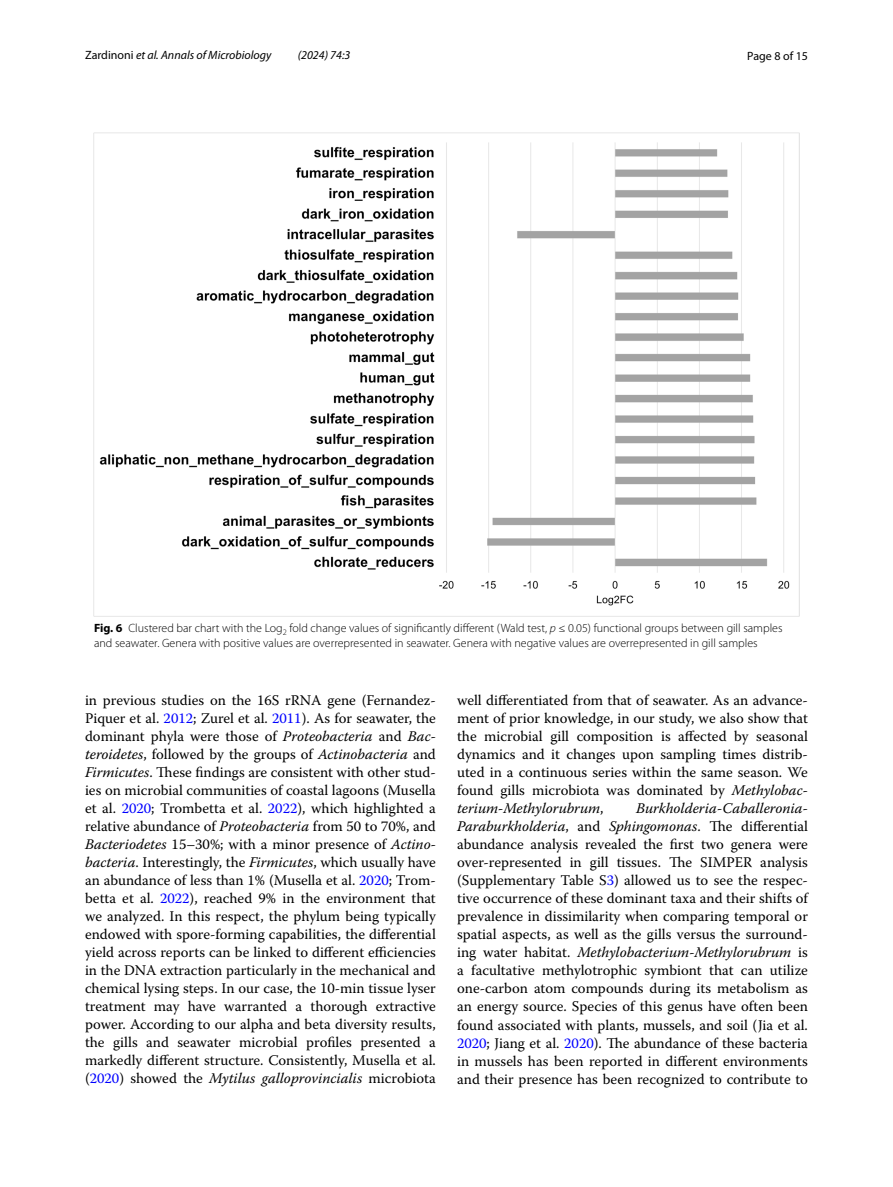
<style>
.page{position:relative;width:893px;height:1187px;background:#fff}
.page>*{position:absolute;margin:0;border:0;box-sizing:border-box;transform-origin:0 0}
.t1{font:14.7px/18px "Warnock Pro";color:#000;text-align:justify}
.t2{font:300 12px/15px "Myriad Pro";color:#000}
.t3{font:italic 12px "Myriad Pro";color:#000}
.t4{font:12px "Myriad Pro";color:#000}
.s1{font-style:normal}
.s2{font-weight:700}
.s3{font-style:italic}
.s4{color:#00f}
</style>
<div class="page">
<img style="left:93px;top:133px;width:707px;height:483px">
<p class="t3" style="left:85px;top:48px;width:188px"><span class="s1">Zardinoni</span> et al. Annals of Microbiology</p>
<p class="t3" style="left:298px;top:48px;width:54px">(2024) 74:3</p>
<p class="t4" style="left:747px;top:48px;width:62px">Page 8 of 15</p>
<p class="t2" style="left:94px;top:620px;width:690px"><span class="s2">Fig. 6</span> Clustered bar chart with the -Log<sub>2</sub> fold change values of significantly different (Wald test, <span class="s3">p</span> ≤ 0.05) functional groups between gill samples and seawater. Genera with positive values are overrepresented in seawater. Genera with negative values are overrepresented in gill samples</p>
<p class="t1" style="left:85px;top:691px;width:352px">in previous studies on the 16S rRNA gene (Fernandez-Piquer et al. <span class="s4">2012</span>; Zurel et al. <span class="s4">2011</span>). As for seawater, the dominant phyla were those of <span class="s3">Proteobacteria</span> and <span class="s3">Bac&shy;teroidetes</span>, followed by the groups of <span class="s3">Actinobacteria</span> and <span class="s3">Firmicutes</span>. These findings are consistent with other stud&shy;ies on microbial communities of coastal lagoons (Musella et al. <span class="s4">2020</span>; Trombetta et al. <span class="s4">2022</span>), which highlighted a relative abundance of <span class="s3">Proteobacteria</span> from 50 to 70%, and <span class="s3">Bacteriodetes</span> 15–30%; with a minor presence of <span class="s3">Actino&shy;bacteria</span>. Interestingly, the <span class="s3">Firmicutes</span>, which usually have an abundance of less than 1% (Musella et al. <span class="s4">2020</span>; Trom&shy;betta et al. <span class="s4">2022</span>), reached 9% in the environment that we analyzed. In this respect, the phylum being typically endowed with spore-forming capabilities, the differential yield across reports can be linked to different efficiencies in the DNA extraction particularly in the mechanical and chemical lysing steps. In our case, the 10-min tissue lyser treatment may have warranted a thorough extractive power. According to our alpha and beta diversity results, the gills and seawater microbial profiles presented a markedly different structure. Consistently, Musella et al. (<span class="s4">2020</span>) showed the <span class="s3">Mytilus galloprovincialis</span> microbiota</p>
<p class="t1" style="left:457px;top:691px;width:352px">well differentiated from that of seawater. As an advance&shy;ment of prior knowledge, in our study, we also show that the microbial gill composition is affected by seasonal dynamics and it changes upon sampling times distrib&shy;uted in a continuous series within the same season. We found gills microbiota was dominated by <span class="s3">Methylobac&shy;terium-Methylorubrum</span>,</p>
<p class="t1" style="left:457px;top:799px;width:352px;text-indent:179px"><span class="s3">Burkholderia-Caballeronia-Paraburkholderia</span>, and <span class="s3">Sphingomonas</span>. The differential abundance analysis revealed the first two genera were over-represented in gill tissues. The SIMPER analysis (Supplementary Table S<span class="s4">3</span>) allowed us to see the respec&shy;tive occurrence of these dominant taxa and their shifts of prevalence in dissimilarity when comparing temporal or spatial aspects, as well as the gills versus the surround&shy;ing water habitat. <span class="s3">Methylobacterium-Methylorubrum</span> is a facultative methylotrophic symbiont that can utilize one-carbon atom compounds during its metabolism as an energy source. Species of this genus have often been found associated with plants, mussels, and soil (Jia et al.<br><span class="s4">2020</span>; Jiang et al. <span class="s4">2020</span>). The abundance of these bacteria in mussels has been reported in different environments and their presence has been recognized to contribute to</p>
</div>
